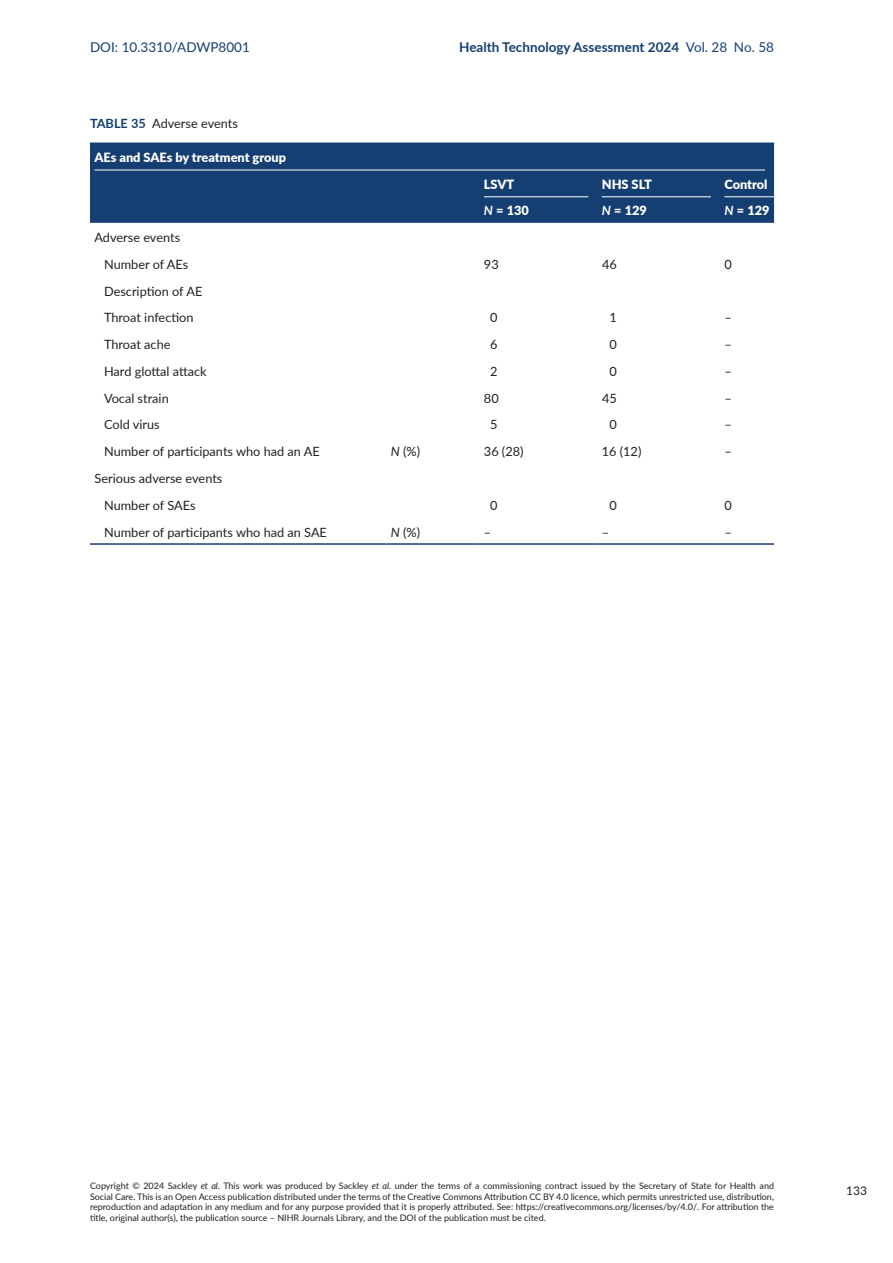
<style>
.page{position:relative;width:893px;height:1263px;background:#fff}
.page>*{position:absolute;margin:0;border:0;box-sizing:border-box;transform-origin:0 0}
.t1{font:700 13.5px "Lato";color:#153f72}
.t2{font:13.5px "Lato";color:#153f72}
.t3{font:12.75px/26.7px "Lato";color:#231f20}
.t4{font:900 12.75px "Lato";color:#fff}
.t5{font:12px "Lato";color:#231f20}
.t6{font:9px/10.5px "Lato";color:#231f20;text-align:justify}
.s1{font-weight:400}
.s2{font-weight:700;color:#153f72}
.s3{font-weight:700;font-style:italic}
.s4{font-style:italic}
</style>
<div class="page">
<div style="left:90px;top:142px;width:684px;height:81px;background:#153f72"></div>
<hr style="left:90px;top:543px;width:296px;height:2px;background:#153f72">
<hr style="left:386px;top:543px;width:93px;height:2px;background:#153f72">
<hr style="left:479px;top:543px;width:118px;height:2px;background:#153f72">
<hr style="left:597px;top:543px;width:123px;height:2px;background:#153f72">
<hr style="left:720px;top:543px;width:54px;height:2px;background:#153f72">
<hr style="left:94px;top:170px;width:671px;height:1px;background:#fff">
<hr style="left:484px;top:196px;width:104px;height:1px;background:#fff">
<hr style="left:602px;top:196px;width:109px;height:1px;background:#fff">
<hr style="left:724px;top:196px;width:50px;height:1px;background:#fff">
<h1 class="t2" style="left:90px;top:37px;width:161px">DOI: 10.3310/ADWP8001</h1>
<h1 class="t1" style="left:459px;top:37px;width:316px">Health Technology Assessment 2024 <span class="s1">Vol. 28 No. 58</span></h1>
<h2 class="t3" style="left:90px;top:109px;width:149px"><span class="s2">TABLE 35</span> Adverse events</h2>
<h2 class="t4" style="left:94px;top:148px;width:193px">AEs and SAEs by treatment group</h2>
<h2 class="t3" style="left:104px;top:224px;width:86px;text-indent:-10px">Adverse events<br>Number of AEs</h2>
<h2 class="t3" style="left:104px;top:277px;width:100px">Description of AE<br>Throat infection</h2>
<h2 class="t4" style="left:484px;top:174px;width:32px">LSVT</h2>
<h2 class="t4" style="left:602px;top:174px;width:52px">NHS SLT</h2>
<h2 class="t4" style="left:724px;top:174px;width:45px">Control</h2>
<h2 class="t4" style="left:484px;top:201px;width:47px"><span class="s3">N</span> = 130</h2>
<h2 class="t4" style="left:602px;top:201px;width:47px"><span class="s3">N</span> = 129</h2>
<h2 class="t4" style="left:724px;top:201px;width:47px"><span class="s3">N</span> = 129</h2>
<h2 class="t3" style="left:484px;top:250px;width:16px">93</h2>
<h2 class="t3" style="left:602px;top:250px;width:16px">46</h2>
<h2 class="t3" style="left:724px;top:250px;width:9px">0</h2>
<h2 class="t3" style="left:490px;top:304px;width:9px">0</h2>
<h2 class="t3" style="left:609px;top:304px;width:9px">1</h2>
<h2 class="t3" style="left:724px;top:304px;width:9px">–</h2>
<h2 class="t3" style="left:104px;top:331px;width:68px">Throat ache</h2>
<h2 class="t3" style="left:490px;top:331px;width:9px">6</h2>
<h2 class="t3" style="left:609px;top:331px;width:9px">0</h2>
<h2 class="t3" style="left:724px;top:331px;width:9px">–</h2>
<h2 class="t3" style="left:104px;top:357px;width:104px">Hard glottal attack</h2>
<h2 class="t3" style="left:490px;top:357px;width:9px">2</h2>
<h2 class="t3" style="left:609px;top:357px;width:9px">0</h2>
<h2 class="t3" style="left:724px;top:357px;width:9px">–</h2>
<h2 class="t3" style="left:104px;top:384px;width:66px">Vocal strain</h2>
<h2 class="t3" style="left:484px;top:384px;width:16px">80</h2>
<h2 class="t3" style="left:602px;top:384px;width:16px">45</h2>
<h2 class="t3" style="left:724px;top:384px;width:9px">–</h2>
<h2 class="t3" style="left:104px;top:411px;width:57px">Cold virus</h2>
<h2 class="t3" style="left:490px;top:411px;width:9px">5</h2>
<h2 class="t3" style="left:609px;top:411px;width:9px">0</h2>
<h2 class="t3" style="left:724px;top:411px;width:9px">–</h2>
<h2 class="t3" style="left:104px;top:438px;width:217px">Number of participants who had an AE</h2>
<h2 class="t3" style="left:391px;top:438px;width:31px"><span class="s4">N</span> (%)</h2>
<h2 class="t3" style="left:484px;top:438px;width:41px">36 (28)</h2>
<h2 class="t3" style="left:602px;top:438px;width:41px">16 (12)</h2>
<h2 class="t3" style="left:724px;top:438px;width:9px">–</h2>
<h2 class="t3" style="left:104px;top:464px;width:120px;text-indent:-10px">Serious adverse events<br>Number of SAEs</h2>
<h2 class="t3" style="left:490px;top:491px;width:9px">0</h2>
<h2 class="t3" style="left:609px;top:491px;width:9px">0</h2>
<h2 class="t3" style="left:724px;top:491px;width:9px">0</h2>
<h2 class="t3" style="left:104px;top:518px;width:224px">Number of participants who had an SAE</h2>
<h2 class="t3" style="left:391px;top:518px;width:31px"><span class="s4">N</span> (%)</h2>
<h2 class="t3" style="left:484px;top:518px;width:9px">–</h2>
<h2 class="t3" style="left:602px;top:518px;width:9px">–</h2>
<h2 class="t3" style="left:724px;top:518px;width:9px">–</h2>
<p class="t6" style="left:90px;top:1180px;width:685px">Copyright © 2024 Sackley <span class="s4">et al.</span> This work was produced by Sackley <span class="s4">et al</span>. under the terms of a commissioning contract issued by the Secretary of State for Health and Social Care. This is an Open Access publication distributed under the terms of the Creative Commons Attribution CC BY 4.0 licence, which permits unrestricted use, distribution, reproduction and adaptation in any medium and for any purpose provided that it is properly attributed. See: https://creativecommons.org/licenses/by/4.0/. For attribution the title, original author(s), the publication source – NIHR Journals Library, and the DOI of the publication must be cited.</p>
<h3 class="t5" style="left:846px;top:1182px;width:22px">133</h3>
</div>
